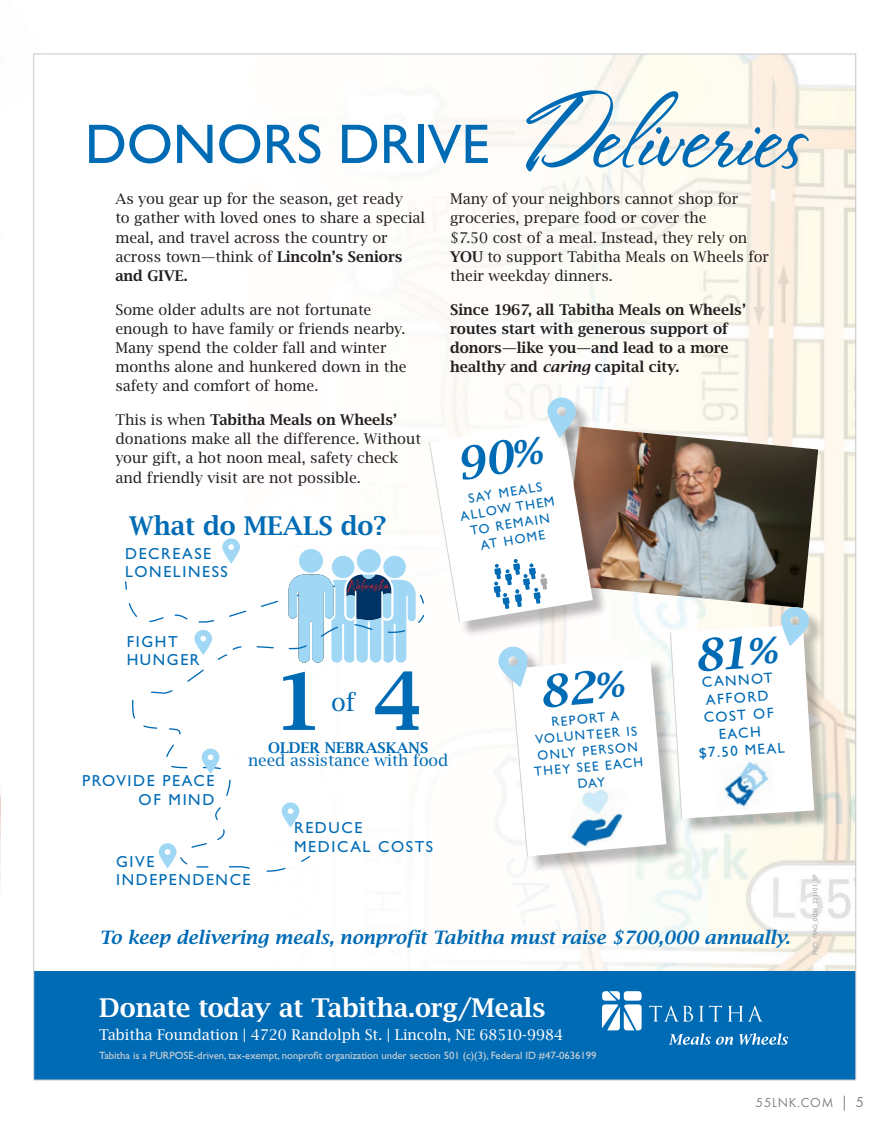
<style>
.page{position:relative;width:891px;height:1134px;background:#fff}
.page>*{position:absolute;margin:0;border:0;box-sizing:border-box;transform-origin:0 0}
.t1{font:98.7px "Stephanie Marie JF";color:#006bb5}
.t2{font:86.7px "Lucida Brig EFCEOP Dem Bol";color:#006bb5}
.t3{font:55.95px "Gill Sans Std";color:#006bb5}
.t4{font:28.05px "Lucida Brig EFCEOP Dem Bol";color:#fff}
.t5{font:28.05px "Lucida Brig EFCEOP Dem Bol";color:#006bb5}
.t6{font:26.7px "Lucida Brig EFCEOP";color:#006bb5}
.t7{font:19.95px "Lucida Brig EFCEOP Dem Bol Ita";color:#006bb5}
.t8{font:17.4px "Lucida Brig EFCEOP";color:#006bb5}
.t9{font:17.4px "Charlotte Southern";color:#d1232a}
.t10{font:16.05px/19.2px "Lucida Brig EFCEOP";color:#231f20}
.t11{font:16.05px/19.2px "Lucida Brig EFCEOP Dem Bol";color:#231f20}
.t12{font:16.05px/18.6px "Gill Sans Std";letter-spacing:.1em;color:#006bb5}
.t13{font:16.05px "Lucida Brig EFCEOP";color:#fff}
.t14{font:16.05px "Lucida Brig EFCEOP Dem Bol";color:#006bb5}
.t15{font:14.7px/17.5px "Gill Sans Std";color:#006bb5;text-align:center}
.t16{font:13.5px "Futura PT";letter-spacing:.05em;color:#808285}
.t17{font:13.35px/16px "Gill Sans Std";color:#006bb5;text-align:center}
.t18{font:10.65px "Gill Sans Std";color:#d1d2d4}
.t19{font:6.6px "Gill Sans Std";color:#a8a9ad}
.s1{font-family:"Lucida Brig EFCEOP Dem Bol"}
.s2{font-family:"Lucida Brig EFCEOP"}
.s3{font-family:"Lucida Brig EFCEOP Dem Bol Ita"}
.s4{font-size:15px}
</style>
<div class="page">
<img style="left:0;top:793px;width:1px;height:94px">
<img style="left:48px;top:56px;width:806px;height:916px">
<div style="left:34px;top:972px;width:822px;height:108px;background:#006bb5"></div>
<div style="left:673px;top:609px;width:157px;height:226px;background:#231f20;opacity:.3"></div>
<svg style="left:602px;top:991px;width:40px;height:39px"></svg>
<svg style="left:649px;top:1006px;width:44px;height:16px"></svg>
<svg style="left:699px;top:1006px;width:23px;height:16px"></svg>
<svg style="left:728px;top:1006px;width:35px;height:16px"></svg>
<svg style="left:669px;top:1033px;width:64px;height:12px"></svg>
<svg style="left:739px;top:1033px;width:49px;height:12px"></svg>
<svg style="left:124px;top:397px;width:690px;height:475px"></svg>
<h3 class="t3" style="left:85px;top:112px;width:406px">DONORS DRIVE</h3>
<h1 class="t1" style="left:523px;top:76px;width:282px">Deliveries</h1>
<p class="t10" style="left:115px;top:190px;width:311px">As you gear up for the season, get ready<br>to gather with loved ones to share a special meal, and travel across the country or across town—think of <span class="s1">Lincoln’s Seniors</span></p>
<p class="t11" style="left:115px;top:267px;width:74px">and GIVE.</p>
<p class="t10" style="left:115px;top:300px;width:293px">Some older adults are not fortunate enough to have family or friends nearby.<br>Many spend the colder fall and winter months alone and hunkered down in the safety and comfort of home.</p>
<p class="t11" style="left:115px;top:411px;width:283px"><span class="s2">This is when</span> Tabitha Meals on Wheels’</p>
<p class="t10" style="left:115px;top:430px;width:307px">donations make all the difference. Without your gift, a hot noon meal, safety check and friendly visit are not possible.</p>
<h3 class="t5" style="left:129px;top:509px;width:259px">What do MEALS do?</h3>
<p class="t12" style="left:125px;top:544px;width:104px">DECREASE<br>LONELINESS</p>
<p class="t9" style="left:347px;top:577px;width:43px">Nebraska</p>
<p class="t12" style="left:127px;top:632px;width:74px">FIGHT<br>HUNGER</p>
<p class="t10" style="left:450px;top:190px;width:320px">Many of your neighbors cannot shop for groceries, prepare food or cover the<br>$7.50 cost of a meal. Instead, they rely on <span class="s1">YOU</span> to support Tabitha Meals on Wheels for their weekday dinners.</p>
<p class="t11" style="left:450px;top:301px;width:297px">Since 1967, all Tabitha Meals on Wheels’ routes start with generous support of donors—like you—and lead to a more healthy and <span class="s3">caring</span> capital city.</p>
<p class="t17" style="left:456px;top:493px;width:97px;rotate:-10deg">SAY MEALS<br>ALLOW THEM<br>TO REMAIN<br>AT HOME</p>
<p class="t12" style="left:82px;top:772px;width:134px;text-align:right">PROVIDE PEACE<br>OF MIND</p>
<h2 class="t2" style="left:373px;top:652px;width:51px">4</h2>
<p class="t8" style="left:248px;top:751px;width:202px">need assistance with food</p>
<h2 class="t2" style="left:274px;top:652px;width:51px">1</h2>
<h3 class="t6" style="left:331px;top:687px;width:26px">of</h3>
<p class="t14" style="left:268px;top:738px;width:161px">OLDER NEBRASKANS</p>
<p class="t12" style="left:294px;top:819px;width:141px">REDUCE<br>MEDICAL COSTS</p>
<p class="t12" style="left:116px;top:852px;width:136px">GIVE<br>INDEPENDENCE</p>
<p class="t17" style="left:529px;top:716px;width:111px;rotate:-5deg">REPORT A<br>VOLUNTEER IS<br>ONLY PERSON<br>THEY SEE EACH<br>DAY</p>
<p class="t15" style="left:693px;top:674px;width:88px;rotate:-4deg">CANNOT<br>AFFORD<br>COST OF<br>EACH<br>$7.50 MEAL</p>
<p class="t7" style="left:99px;top:926px;width:692px">To keep delivering meals, nonprofit Tabitha must raise $700,000 annually.</p>
<h3 class="t4" style="left:99px;top:992px;width:448px">Donate today at Tabitha.org/Meals</h3>
<p class="t13" style="left:99px;top:1026px;width:465px">Tabitha Foundation | 4720 Randolph St. | Lincoln, NE 68510-9984</p>
<p class="t18" style="left:99px;top:1049px;width:499px">Tabitha is a PURPOSE-driven, tax-exempt, nonprofit organization under section 501 (c)(3), Federal ID #47-0636199</p>
<p class="t19" style="left:811px;top:955px;width:82px;rotate:-90deg">FND_MAG_0036_231101_SP</p>
<p class="t16" style="left:756px;top:1094px;width:110px">55LNK.COM <span class="s4">| 5</span></p>
</div>
